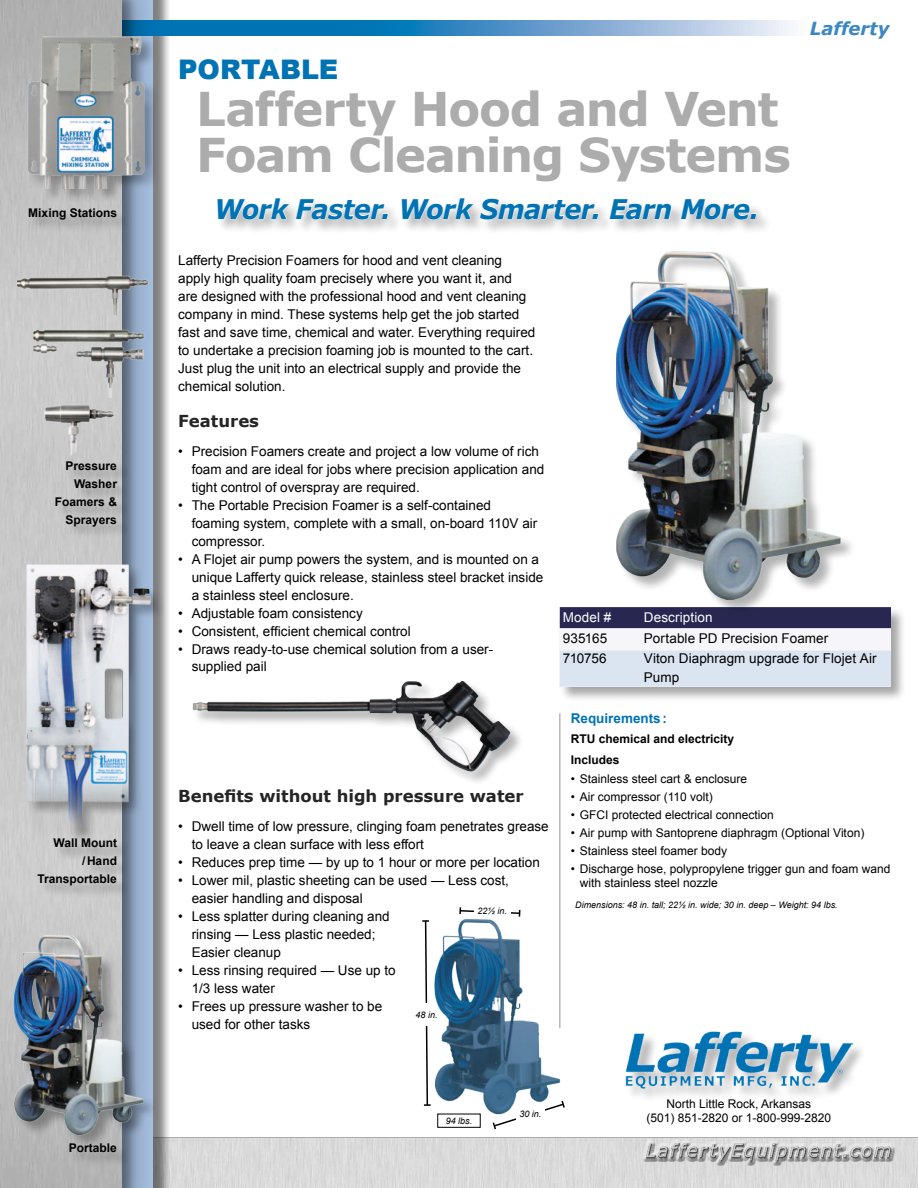
<style>
.page{position:relative;width:918px;height:1188px;background:#fff}
.page>*{position:absolute;margin:0;border:0;box-sizing:border-box;transform-origin:0 0}
.t1{font:700 46.5px/46.5px "Verdana";letter-spacing:-.03em;color:#acacac}
.t2{font:italic 700 27px "Verdana";letter-spacing:-.025em;color:#0073b5;scale:.95 1}
.t3{font:900 27px "Arial";color:#0073b5}
.t4{font:italic 18px "Verdana";letter-spacing:.095em;color:#c2c2c2}
.t5{font:italic 700 18px "Verdana";color:#3a87c1}
.t6{font:700 16.5px "Verdana";color:#252525}
.t7{font:13.5px/18px "Arial";color:#000}
.t8{font:13.5px "Arial";letter-spacing:.01em;color:#fff}
.t9{font:700 13.5px "Arial";color:#0073b5}
.t10{font:12px/13.5px "Arial";color:#000}
.t11{font:700 12px/18px "Arial";color:#000;text-align:right}
.t12{font:italic 9px "Arial";color:#000}
</style>
<div class="page">
<div style="left:171px;top:1137px;width:747px;height:51px;background:#dadada"></div>
<div style="left:0;top:0;width:171px;height:1188px;background:#000;opacity:.5"></div>
<svg style="left:157px;top:21px;width:637px;height:14px;background:#4f98c9"></svg>
<div style="left:0;top:0;width:157px;height:1188px;background:#000;opacity:.5"></div>
<img style="left:0;top:0;width:122px;height:1188px">
<div style="left:216px;top:197px;width:555px;height:37px;background:#000;opacity:.3"></div>
<svg style="left:217px;top:197px;width:172px;height:23px"></svg>
<svg style="left:401px;top:197px;width:198px;height:23px"></svg>
<svg style="left:609px;top:198px;width:63px;height:22px"></svg>
<svg style="left:680px;top:198px;width:77px;height:22px"></svg>
<hr style="left:559px;top:713px;width:2px;height:315px;background:#b7b7b7">
<div style="left:13px;top:934px;width:145px;height:216px;background:#000;opacity:.3"></div>
<img style="left:10px;top:932px;width:138px;height:205px">
<div style="left:27px;top:35px;width:133px;height:168px;background:#000;opacity:.3"></div>
<img style="left:27px;top:36px;width:119px;height:152px">
<div style="left:28px;top:208px;width:103px;height:26px;background:#000;opacity:.3"></div>
<img style="left:17px;top:274px;width:132px;height:51px">
<img style="left:32px;top:329px;width:113px;height:68px">
<img style="left:43px;top:403px;width:72px;height:54px">
<div style="left:55px;top:460px;width:76px;height:81px;background:#000;opacity:.3"></div>
<div style="left:24px;top:564px;width:140px;height:280px;background:#000;opacity:.3"></div>
<img style="left:22px;top:565px;width:134px;height:263px">
<div style="left:37px;top:838px;width:94px;height:62px;background:#000;opacity:.3"></div>
<div style="left:69px;top:1143px;width:62px;height:25px;background:#000;opacity:.3"></div>
<svg style="left:422px;top:920px;width:8px;height:186px"></svg>
<div style="left:412px;top:1004px;width:29px;height:22px;background:#fff"></div>
<div style="left:559px;top:606px;width:348px;height:96px;background:#000;opacity:.35"></div>
<div style="left:560px;top:618px;width:331px;height:69px;background:#f6f6fa"></div>
<div style="left:560px;top:607px;width:331px;height:21px;background:#272751"></div>
<div style="left:560px;top:651px;width:331px;height:36px;background:#dbe4f1"></div>
<img style="left:192px;top:681px;width:329px;height:98px">
<div style="left:616px;top:250px;width:240px;height:365px;background:#000;opacity:.3"></div>
<img style="left:616px;top:250px;width:225px;height:355px">
<img style="left:430px;top:919px;width:130px;height:195px">
<svg style="left:491px;top:1099px;width:74px;height:31px"></svg>
<svg style="left:459px;top:907px;width:62px;height:10px"></svg>
<div style="left:474px;top:905px;width:37px;height:12px;background:#fff"></div>
<div style="left:516px;top:1108px;width:28px;height:12px;background:#fff"></div>
<div style="left:437px;top:1114px;width:44px;height:14px;border:1px solid #000"></div>
<div style="left:642px;top:1139px;width:253px;height:24px;background:#dcdcdc"></div>
<div style="left:642px;top:1142px;width:253px;height:23px;background:#000;opacity:.6"></div>
<div style="left:626px;top:1030px;width:240px;height:73px;background:#000;opacity:.3"></div>
<img style="left:625px;top:1030px;width:228px;height:59px">
<p class="t11" style="left:28px;top:204px;width:90px">Mixing Stations</p>
<p class="t11" style="left:55px;top:457px;width:64px">Pressure<br>Washer<br>Foamers &amp;<br>Sprayers</p>
<p class="t11" style="left:38px;top:834px;width:81px">Wall Mount<br>/ Hand<br>Transportable</p>
<p class="t11" style="left:69px;top:1139px;width:50px">Portable</p>
<h2 class="t3" style="left:178px;top:50px;width:162px">PORTABLE</h2>
<h1 class="t1" style="left:196px;top:84px;width:596px">Lafferty Hood and Vent<br>Foam Cleaning Systems</h1>
<h3 class="t5" style="left:810px;top:16px;width:81px">Lafferty</h3>
<h2 class="t2" style="left:214px;top:190px;width:575px">Work Faster. Work Smarter. Earn More.</h2>
<p class="t7" style="left:178px;top:251px;width:359px">Lafferty Precision Foamers for hood and vent cleaning apply high quality foam precisely where you want it, and<br>are designed with the professional hood and vent cleaning company in mind. These systems help get the job started fast and save time, chemical and water. Everything required to undertake a precision foaming job is mounted to the cart.<br>Just plug the unit into an electrical supply and provide the chemical solution.</p>
<p class="t6" style="left:178px;top:409px;width:82px">Features</p>
<p class="t7" style="left:192px;top:442px;width:354px;text-indent:-14px">• Precision Foamers create and project a low volume of rich foam and are ideal for jobs where precision application and tight control of overspray are required.</p>
<p class="t7" style="left:192px;top:496px;width:347px;text-indent:-14px">• The Portable Precision Foamer is a self-contained foaming system, complete with a small, on-board 110V air compressor.</p>
<p class="t7" style="left:192px;top:550px;width:353px;text-indent:-14px">• A Flojet air pump powers the system, and is mounted on a unique Lafferty quick release, stainless steel bracket inside a stainless steel enclosure.</p>
<p class="t7" style="left:178px;top:604px;width:186px">• Adjustable foam consistency</p>
<p class="t7" style="left:178px;top:622px;width:234px">• Consistent, efficient chemical control</p>
<p class="t7" style="left:192px;top:640px;width:303px;text-indent:-14px">• Draws ready-to-use chemical solution from a user&shy;supplied pail</p>
<p class="t8" style="left:563px;top:609px;width:50px">Model #</p>
<p class="t8" style="left:644px;top:609px;width:70px">Description</p>
<p class="t7" style="left:563px;top:630px;width:46px">935165</p>
<p class="t7" style="left:644px;top:630px;width:186px">Portable PD Precision Foamer</p>
<p class="t7" style="left:563px;top:649px;width:46px">710756</p>
<p class="t7" style="left:644px;top:648px;width:234px;line-height:19.5px">Viton Diaphragm upgrade for Flojet Air<br>Pump</p>
<p class="t6" style="left:178px;top:785px;width:347px">Benefits without high pressure water</p>
<p class="t7" style="left:192px;top:817px;width:359px;text-indent:-14px">• Dwell time of low pressure, clinging foam penetrates grease to leave a clean surface with less effort</p>
<p class="t7" style="left:178px;top:853px;width:363px">• Reduces prep time -— by up to 1 hour or more per location</p>
<p class="t7" style="left:192px;top:871px;width:319px;text-indent:-14px">• Lower mil, plastic sheeting can be used — Less cost, easier handling and disposal</p>
<p class="t7" style="left:192px;top:907px;width:200px;text-indent:-14px">• Less splatter during cleaning and rinsing — Less plastic needed;<br>Easier cleanup</p>
<p class="t7" style="left:192px;top:961px;width:206px;text-indent:-14px">• Less rinsing required — Use up to<br>1/3 less water</p>
<p class="t7" style="left:192px;top:997px;width:192px;text-indent:-14px">• Frees up pressure washer to be used for other tasks</p>
<p class="t12" style="left:478px;top:905px;width:31px">22½ in.</p>
<p class="t12" style="left:416px;top:1009px;width:24px">48 in.</p>
<p class="t9" style="left:571px;top:709px;width:98px">Requirements :</p>
<p class="t11" style="left:571px;top:729px;width:165px;line-height:20.4px;text-align:left">RTU chemical and electricity<br>Includes</p>
<p class="t10" style="left:571px;top:772px;width:178px">• Stainless steel cart &amp; enclosure</p>
<p class="t10" style="left:571px;top:790px;width:144px">• Air compressor (110 volt)</p>
<p class="t10" style="left:571px;top:808px;width:205px">• GFCI protected electrical connection</p>
<p class="t10" style="left:571px;top:826px;width:295px">• Air pump with Santoprene diaphragm (Optional Viton)</p>
<p class="t10" style="left:571px;top:844px;width:158px">• Stainless steel foamer body</p>
<p class="t10" style="left:580px;top:862px;width:312px;text-indent:-9px">• Discharge hose, polypropylene trigger gun and foam wand with stainless steel nozzle</p>
<p class="t12" style="left:575px;top:899px;width:264px">Dimensions: 48 in. tall; 22½ in. wide; 30 in. deep – Weight: 94 lbs.</p>
<p class="t12" style="left:446px;top:1115px;width:28px">94 lbs.</p>
<p class="t12" style="left:519px;top:1108px;width:24px">30 in.</p>
<p class="t10" style="left:646px;top:1097px;width:186px;line-height:14.4px;text-align:center">North Little Rock, Arkansas<br>(501) 851-2820 or 1-800-999-2820</p>
<h3 class="t4" style="left:646px;top:1138px;width:247px">LaffertyEquipment.com</h3>
</div>
